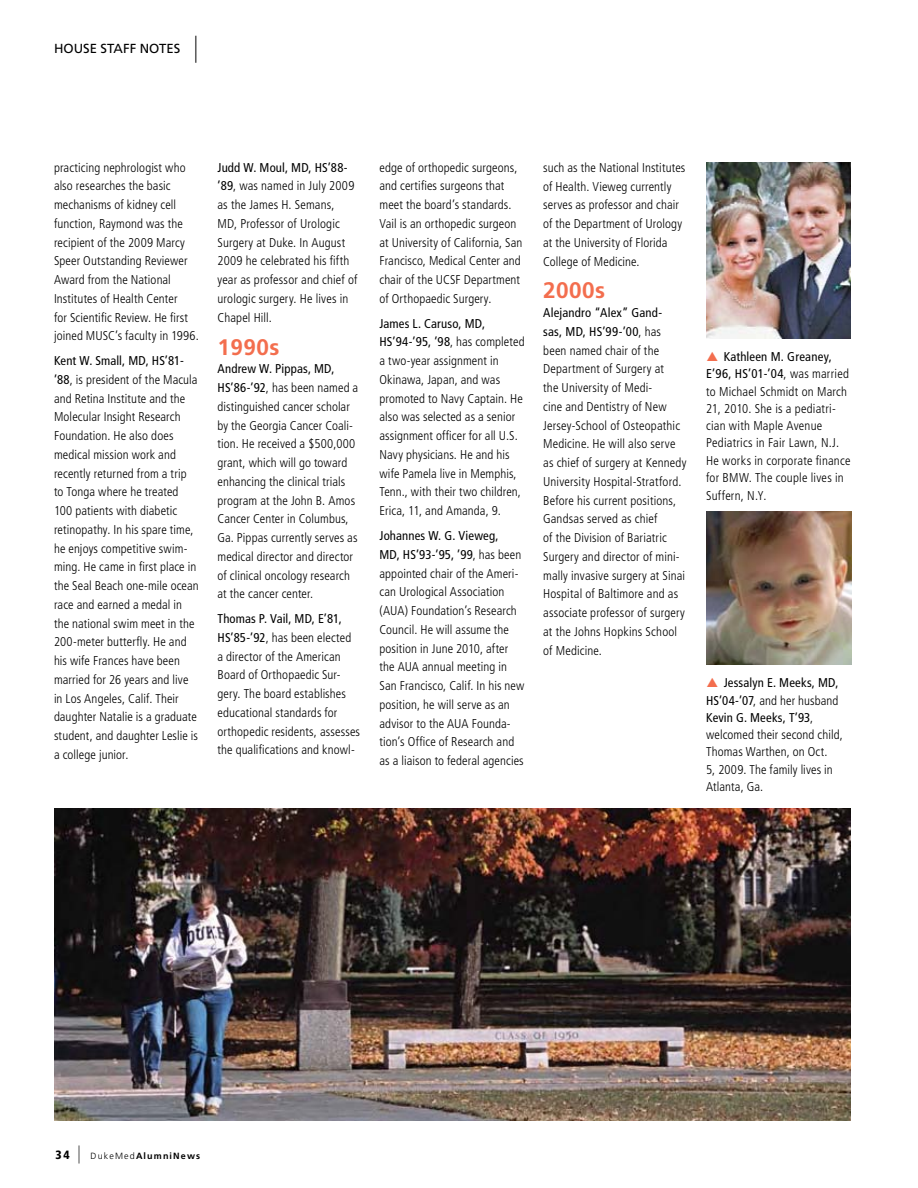
<style>
.page{position:relative;width:918px;height:1188px;background:#fff}
.page>*{position:absolute;margin:0;border:0;box-sizing:border-box;transform-origin:0 0}
.t1{font:700 22.5px "Frutiger";letter-spacing:.02em;color:#f36e4e}
.t2{font:13.2px "Frutiger";color:#000}
.t3{font:300 condensed 12.75px/18.8px "Frutiger";letter-spacing:.01em;color:#000}
.t4{font:700 9px "Frutiger";letter-spacing:.125em;color:#000}
.s1{font-weight:300;font-size:27px}
.s2{font-weight:400}
.s3{font-weight:900;font-stretch:condensed;font-size:12px}
.s4{font-weight:300;font-size:18px}
.s5{font-weight:300}
</style>
<div class="page">
<img style="left:706px;top:163px;width:144px;height:175px">
<img style="left:706px;top:511px;width:145px;height:154px">
<img style="left:54px;top:809px;width:796px;height:311px">
<p class="t2" style="left:54px;top:41px;width:145px">HOUSE STAFF NOTES <span class="s1">|</span></p>
<p class="t3" style="left:54px;top:158px;width:146px">practicing nephrologist who also researches the basic mechanisms of kidney cell function, Raymond was the recipient of the 2009 Marcy<br>Speer Outstanding Reviewer<br>Award from the National<br>Institutes of Health Center<br>for Scientific Review. He first joined MUSC’s faculty in 1996.</p>
<p class="t3" style="left:54px;top:352px;width:146px"><span class="s2">Kent W. Small, MD, HS’81- ’88</span>, is president of the Macula and Retina Institute and the<br>Molecular Insight Research<br>Foundation. He also does medical mission work and recently returned from a trip to Tonga where he treated<br>100 patients with diabetic retinopathy. In his spare time, he enjoys competitive swim&shy;ming. He came in first place in the Seal Beach one-mile ocean race and earned a medal in the national swim meet in the<br>200-meter butterfly. He and his wife Frances have been married for 26 years and live in Los Angeles, Calif. Their daughter Natalie is a graduate student, and daughter Leslie is a college junior.</p>
<p class="t3" style="left:218px;top:158px;width:141px"><span class="s2">Judd W. Moul, MD, HS’88- ’89</span>, was named in July 2009 as the James H. Semans,<br>MD, Professor of Urologic<br>Surgery at Duke. In August<br>2009 he celebrated his fifth year as professor and chief of urologic surgery. He lives in<br>Chapel Hill.</p>
<h1 class="t1" style="left:218px;top:334px;width:63px">1990s</h1>
<p class="t3" style="left:218px;top:360px;width:142px"><span class="s2">Andrew W. Pippas, MD,<br>HS’86-’92</span>, has been named a distinguished cancer scholar by the Georgia Cancer Coali&shy;tion. He received a $500,000 grant, which will go toward enhancing the clinical trials program at the John B. Amos<br>Cancer Center in Columbus,<br>Ga. Pippas currently serves as medical director and director of clinical oncology research at the cancer center.</p>
<p class="t3" style="left:218px;top:610px;width:144px"><span class="s2">Thomas P. Vail, MD, E’81,<br>HS’85-’92</span>, has been elected a director of the American<br>Board of Orthopaedic Sur&shy;gery. The board establishes educational standards for orthopedic residents, assesses the qualifications and knowl-</p>
<p class="t3" style="left:379px;top:158px;width:145px">edge of orthopedic surgeons, and certifies surgeons that meet the board’s standards.<br>Vail is an orthopedic surgeon at University of California, San<br>Francisco, Medical Center and chair of the UCSF Department of Orthopaedic Surgery.</p>
<p class="t3" style="left:379px;top:314px;width:147px"><span class="s2">James L. Caruso, MD,<br>HS’94-’95, ’98</span>, has completed a two-year assignment in<br>Okinawa, Japan, and was promoted to Navy Captain. He also was selected as a senior assignment officer for all U.S.<br>Navy physicians. He and his wife Pamela live in Memphis,<br>Tenn., with their two children,<br>Erica, 11, and Amanda, 9.</p>
<p class="t3" style="left:379px;top:526px;width:146px"><span class="s2">Johannes W. G. Vieweg,<br>MD, HS’93-’95, ’99</span>, has been appointed chair of the Ameri&shy;can Urological Association (AUA) Foundation’s Research<br>Council. He will assume the position in June 2010, after the AUA annual meeting in<br>San Francisco, Calif. In his new position, he will serve as an advisor to the AUA Founda&shy;tion’s Office of Research and as a liaison to federal agencies</p>
<p class="t3" style="left:543px;top:158px;width:144px">such as the National Institutes of Health. Vieweg currently serves as professor and chair of the Department of Urology at the University of Florida<br>College of Medicine.</p>
<h1 class="t1" style="left:543px;top:277px;width:63px">2000s</h1>
<p class="t3" style="left:543px;top:303px;width:145px"><span class="s2">Alejandro “Alex” Gand-<br>sas, MD, HS’99-’00</span>, has been named chair of the<br>Department of Surgery at<br>the University of Medi-<br>cine and Dentistry of New<br>Jersey-School of Osteopathic<br>Medicine. He will also serve as chief of surgery at Kennedy<br>University Hospital-Stratford.<br>Before his current positions,<br>Gandsas served as chief<br>of the Division of Bariatric<br>Surgery and director of mini&shy;mally invasive surgery at Sinai<br>Hospital of Baltimore and as associate professor of surgery at the Johns Hopkins School of Medicine.</p>
<p class="t3" style="left:706px;top:348px;width:146px;line-height:17.4px;text-indent:18px"><span class="s2">Kathleen M. Greaney,<br>E’96, HS’01-’04</span>, was married to Michael Schmidt on March<br>21, 2010. She is a pediatri&shy;cian with Maple Avenue<br>Pediatrics in Fair Lawn, N.J.<br>He works in corporate finance for BMW. The couple lives in<br>Suffern, N.Y.</p>
<p class="t3" style="left:706px;top:675px;width:138px;line-height:17.2px;text-indent:18px"><span class="s2">Jessalyn E. Meeks, MD,<br>HS’04-’07</span>, and her husband<br><span class="s2">Kevin G. Meeks, T’93</span>, welcomed their second child,<br>Thomas Warthen, on Oct.<br>5, 2009. The family lives in<br>Atlanta, Ga.</p>
<p class="t4" style="left:56px;top:1150px;width:146px"><span class="s3">34</span> <span class="s4">|</span> <span class="s5">DukeMed</span>AlumniNews</p>
</div>
